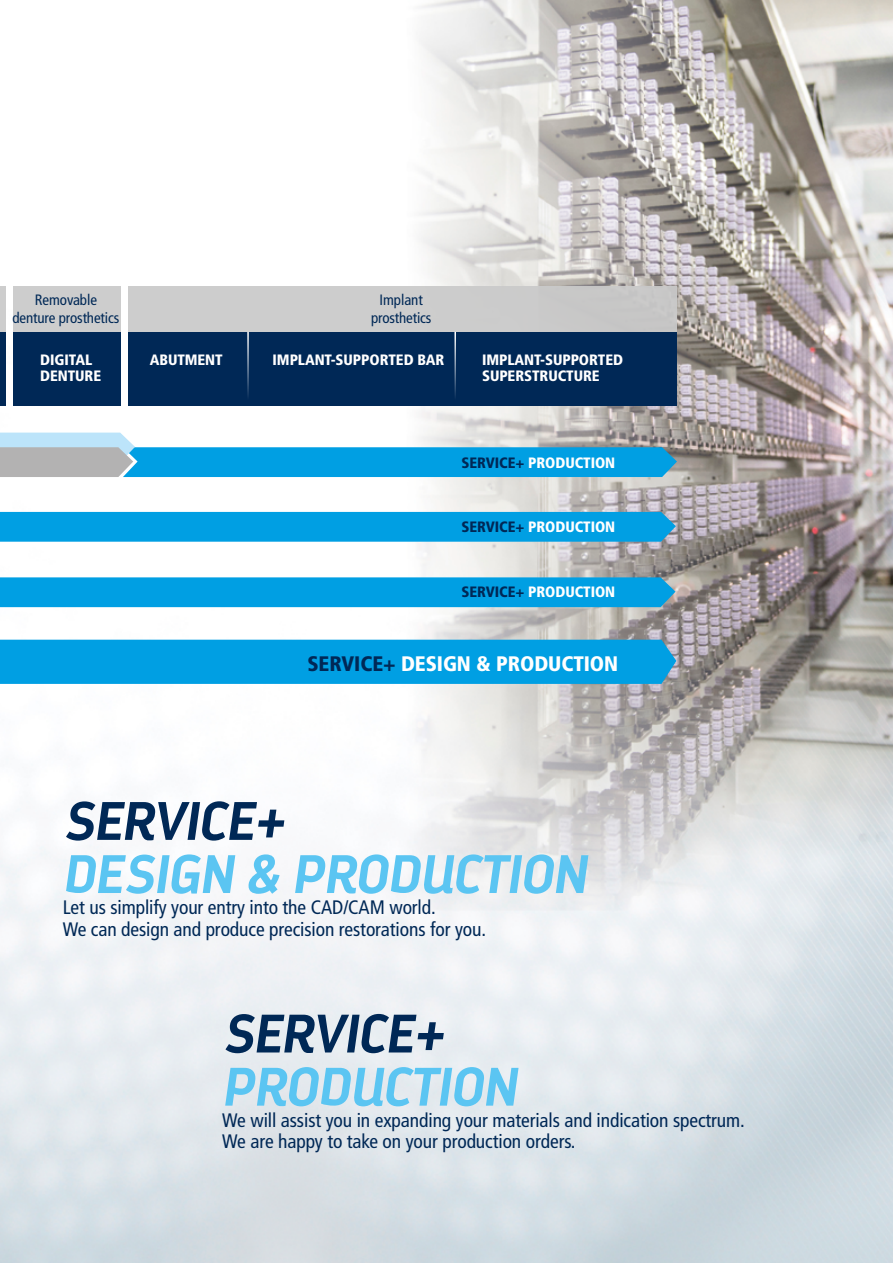
<style>
.page{position:relative;width:893px;height:1263px;background:#fff}
.page>*{position:absolute;margin:0;border:0;box-sizing:border-box;transform-origin:0 0}
.t1{font:italic 700 54px "Darwin Alt";color:#5bc5f2}
.t2{font:italic 700 54px "Darwin Alt";color:#002856}
.t3{font:900 condensed 21px "Frutiger";letter-spacing:-.005em;color:#fff}
.t4{font:condensed 19.5px/21.3px "Frutiger";letter-spacing:-.005em;color:#002856}
.t5{font:900 condensed 15px/16.5px "Frutiger";letter-spacing:-.005em;color:#fff}
.t6{font:condensed 15px/18px "Frutiger";letter-spacing:-.01em;color:#002856;text-align:center}
.s1{color:#002856}
</style>
<div class="page">
<img style="left:0;top:0;width:893px;height:1263px">
<div style="left:0;top:332px;width:5px;height:74px;background:#002856"></div>
<div style="left:13px;top:332px;width:107px;height:74px;background:#002856"></div>
<div style="left:128px;top:332px;width:548px;height:74px;background:#002856"></div>
<div style="left:0;top:640px;width:676px;height:44px;background:#009fe3"></div>
<div style="left:0;top:286px;width:5px;height:46px;background:#cacaca"></div>
<div style="left:13px;top:286px;width:107px;height:46px;background:#cacaca"></div>
<div style="left:128px;top:286px;width:548px;height:46px;background:#cacaca"></div>
<div style="left:0;top:512px;width:676px;height:30px;background:#009fe3"></div>
<hr style="left:247px;top:332px;width:2px;height:72px;background:#fff">
<hr style="left:454px;top:332px;width:2px;height:72px;background:#fff">
<div style="left:0;top:577px;width:675px;height:30px;background:#009fe3"></div>
<svg style="left:0;top:433px;width:677px;height:44px;background:#60b7dd"></svg>
<p class="t6" style="left:13px;top:291px;width:108px">Removable denture prosthetics</p>
<p class="t6" style="left:371px;top:291px;width:62px">Implant prosthetics</p>
<p class="t5" style="left:40px;top:351px;width:62px">DIGITAL<br>DENTURE</p>
<p class="t5" style="left:150px;top:351px;width:74px">ABUTMENT</p>
<p class="t5" style="left:273px;top:351px;width:173px">IMPLANT-SUPPORTED BAR</p>
<p class="t5" style="left:482px;top:351px;width:143px">IMPLANT-SUPPORTED<br>SUPERSTRUCTURE</p>
<p class="t5" style="left:461px;top:455px;width:155px"><span class="s1">SERVICE+</span> PRODUCTION</p>
<p class="t5" style="left:461px;top:518px;width:155px"><span class="s1">SERVICE+</span> PRODUCTION</p>
<p class="t5" style="left:461px;top:584px;width:155px"><span class="s1">SERVICE+</span> PRODUCTION</p>
<p class="t3" style="left:307px;top:651px;width:312px"><span class="s1">SERVICE+</span> DESIGN &amp; PRODUCTION</p>
<h1 class="t2" style="left:63px;top:788px;width:223px">SERVICE+</h1>
<h1 class="t1" style="left:63px;top:841px;width:525px">DESIGN &amp; PRODUCTION</h1>
<p class="t4" style="left:63px;top:897px;width:425px">Let us simplify your entry into the CAD/CAM world.<br>We can design and produce precision restorations for you.</p>
<h1 class="t2" style="left:222px;top:1001px;width:223px">SERVICE+</h1>
<h1 class="t1" style="left:222px;top:1054px;width:296px">PRODUCTION</h1>
<p class="t4" style="left:222px;top:1110px;width:524px">We will assist you in expanding your materials and indication spectrum.<br>We are happy to take on your production orders.</p>
</div>
